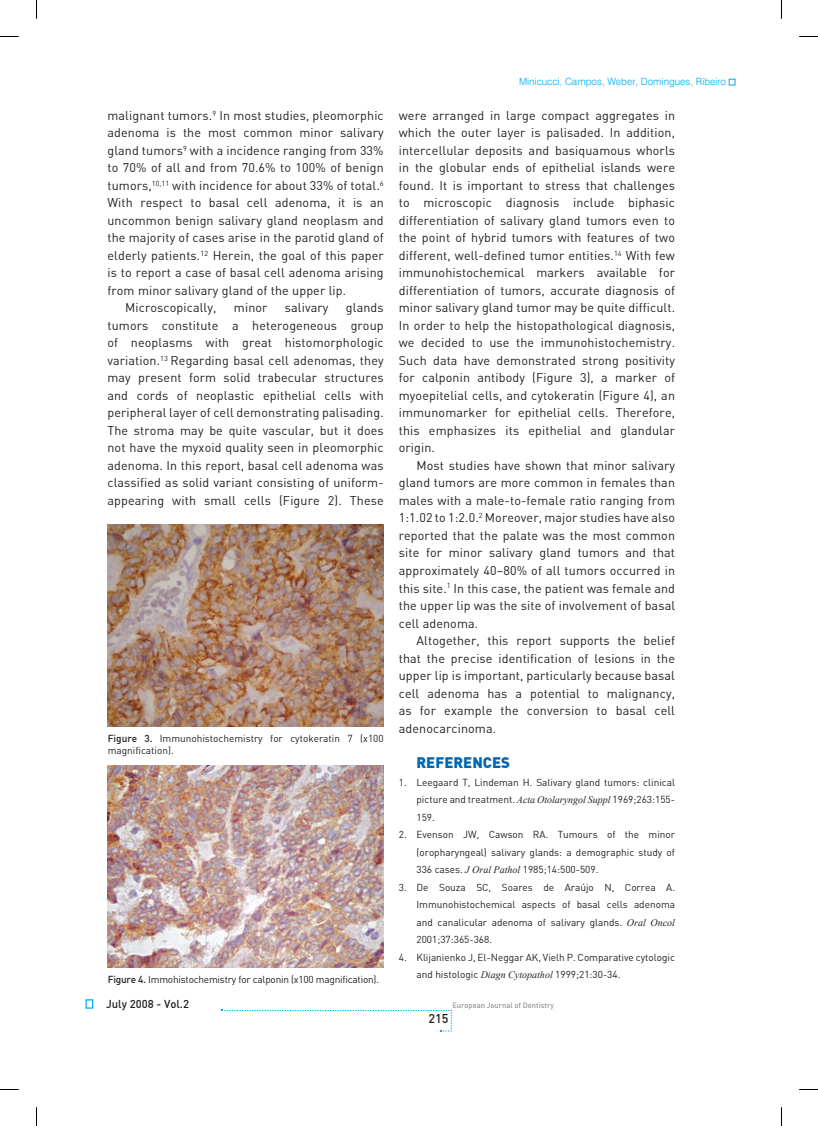
<style>
.page{position:relative;width:818px;height:1126px;background:#fff}
.page>*{position:absolute;margin:0;border:0;box-sizing:border-box;transform-origin:0 0}
.t1{font:15px "Din B Black";color:#0166b3}
.t2{font:12.5px/17.5px "Din B Regular";letter-spacing:.01em;color:#231f20;text-align:justify}
.t3{font:12.5px "Din B Medium";color:#231f20}
.t4{font:11.25px "Din B Medium";color:#231f20}
.t5{font:10px/17.5px "Din B Regular";color:#231f20;text-align:justify}
.t6{font:10px "Din B Regular";letter-spacing:-.02em;color:#231f20}
.t7{font:300 10px "Swiss 721 BT";color:#00aeef}
.t8{font:7.5px "Din B Medium";color:#939598}
.s1{font-family:"Din B Medium"}
.s2{font-family:"Times New Roman";font-style:italic}
</style>
<div class="page">
<div style="left:85px;top:999px;width:8px;height:9px;border:1px solid #00aeef"></div>
<svg style="left:222px;top:1009px;width:230px;height:22px"></svg>
<img style="left:108px;top:524px;width:275px;height:202px">
<img style="left:107px;top:765px;width:276px;height:202px">
<svg style="left:728px;top:79px;width:6px;height:6px"></svg>
<svg style="left:0;top:36px;width:19px;height:1px"></svg>
<svg style="left:799px;top:36px;width:18px;height:1px"></svg>
<svg style="left:0;top:1089px;width:19px;height:1px"></svg>
<svg style="left:799px;top:1089px;width:18px;height:1px"></svg>
<svg style="left:36px;top:0;width:1px;height:19px"></svg>
<svg style="left:36px;top:1107px;width:1px;height:18px"></svg>
<p class="t2" style="left:107px;top:106px;width:277px">malignant tumors.<sup>9</sup> In most studies, pleomorphic</p>
<p class="t2" style="left:107px;top:124px;width:277px">adenoma is the most common minor salivary</p>
<p class="t2" style="left:107px;top:141px;width:277px">gland tumors<sup>9</sup> with a incidence ranging from 33%</p>
<p class="t2" style="left:107px;top:159px;width:277px">to 70% of all and from 70.6% to 100% of benign</p>
<p class="t2" style="left:107px;top:176px;width:277px">tumors,<sup>10,11</sup> with incidence for about 33% of total.<sup>6</sup></p>
<p class="t2" style="left:107px;top:194px;width:277px">With respect to basal cell adenoma, it is an</p>
<p class="t2" style="left:107px;top:211px;width:277px">uncommon benign salivary gland neoplasm and</p>
<p class="t2" style="left:107px;top:229px;width:277px">the majority of cases arise in the parotid gland of</p>
<p class="t2" style="left:107px;top:246px;width:277px">elderly patients.<sup>12</sup> Herein, the goal of this paper</p>
<p class="t2" style="left:107px;top:264px;width:277px">is to report a case of basal cell adenoma arising</p>
<p class="t2" style="left:107px;top:281px;width:240px">from minor salivary gland of the upper lip.</p>
<p class="t2" style="left:125px;top:299px;width:93px">Microscopically,</p>
<p class="t2" style="left:234px;top:299px;width:35px">minor</p>
<p class="t2" style="left:285px;top:299px;width:45px">salivary</p>
<p class="t2" style="left:107px;top:299px;width:277px;text-indent:238px">glands tumors constitute a heterogeneous group of neoplasms with great histomorphologic variation.<sup>13</sup> Regarding basal cell adenomas, they may present form solid trabecular structures and cords of neoplastic epithelial cells with peripheral layer of cell demonstrating palisading.<br>The stroma may be quite vascular, but it does not have the myxoid quality seen in pleomorphic adenoma. In this report, basal cell adenoma was classified as solid variant consisting of uniform&shy;appearing with small cells (Figure 2). These</p>
<p class="t5" style="left:108px;top:732px;width:277px;line-height:12px"><span class="s1">Figure 3.</span> Immunohistochemistry for cytokeratin 7 (x100 magnification).</p>
<p class="t6" style="left:108px;top:973px;width:273px"><span class="s1">Figure 4.</span> Immohistochemistry for calponin (x100 magnification).</p>
<p class="t4" style="left:106px;top:996px;width:84px">July 2008 - Vol.2</p>
<p class="t7" style="left:518px;top:76px;width:208px">Minicucci, Campos, Weber, Domingues, Ribeiro</p>
<p class="t2" style="left:398px;top:106px;width:278px">were arranged in large compact aggregates in which the outer layer is palisaded. In addition, intercellular deposits and basiquamous whorls in the globular ends of epithelial islands were found. It is important to stress that challenges to microscopic diagnosis include biphasic differentiation of salivary gland tumors even to the point of hybrid tumors with features of two different, well-defined tumor entities.<sup>14</sup> With few immunohistochemical markers available for differentiation of tumors, accurate diagnosis of minor salivary gland tumor may be quite difficult.<br>In order to help the histopathological diagnosis, we decided to use the immunohistochemistry.<br>Such data have demonstrated strong positivity for calponin antibody (Figure 3), a marker of myoepitelial cells, and cytokeratin (Figure 4), an immunomarker for epithelial cells. Therefore, this emphasizes its epithelial and glandular origin.</p>
<p class="t2" style="left:398px;top:456px;width:278px;text-indent:18px">Most studies have shown that minor salivary gland tumors are more common in females than males with a male-to-female ratio ranging from 1:1.02 to 1:2.0.<sup>2</sup> Moreover, major studies have also reported that the palate was the most common site for minor salivary gland tumors and that approximately 40–80% of all tumors occurred in this site.<sup>1</sup> In this case, the patient was female and the upper lip was the site of involvement of basal cell adenoma.</p>
<p class="t2" style="left:398px;top:631px;width:277px;text-indent:18px">Altogether, this report supports the belief that the precise identification of lesions in the upper lip is important, particularly because basal cell adenoma has a potential to malignancy, as for example the conversion to basal cell adenocarcinoma.</p>
<p class="t1" style="left:416px;top:752px;width:95px">REFERENCES</p>
<p class="t5" style="left:416px;top:773px;width:260px;text-indent:-18px">1. Leegaard T, Lindeman H. Salivary gland tumors: clinical picture and treatment. <span class="s2">Acta Otolaryngol Suppl</span> 1969;263:155- 159.</p>
<p class="t5" style="left:416px;top:825px;width:260px;text-indent:-18px">2. Evenson JW, Cawson RA. Tumours of the minor (oropharyngeal) salivary glands: a demographic study of 336 cases. <span class="s2">J Oral Pathol</span> 1985;14:500-509.</p>
<p class="t5" style="left:416px;top:878px;width:260px;text-indent:-18px">3. De Souza SC, Soares de Araújo N, Correa A.<br>Immunohistochemical aspects of basal cells adenoma and canalicular adenoma of salivary glands. <span class="s2">Oral Oncol </span>2001;37:365-368.</p>
<p class="t5" style="left:416px;top:948px;width:260px;text-indent:-18px">4. Klijanienko J, El-Neggar AK, Vielh P. Comparative cytologic and histologic <span class="s2">Diagn Cytopathol</span> 1999;21:30-34.</p>
<p class="t8" style="left:452px;top:1000px;width:103px">European Journal of Dentistry</p>
<p class="t3" style="left:428px;top:1010px;width:21px">215</p>
</div>
